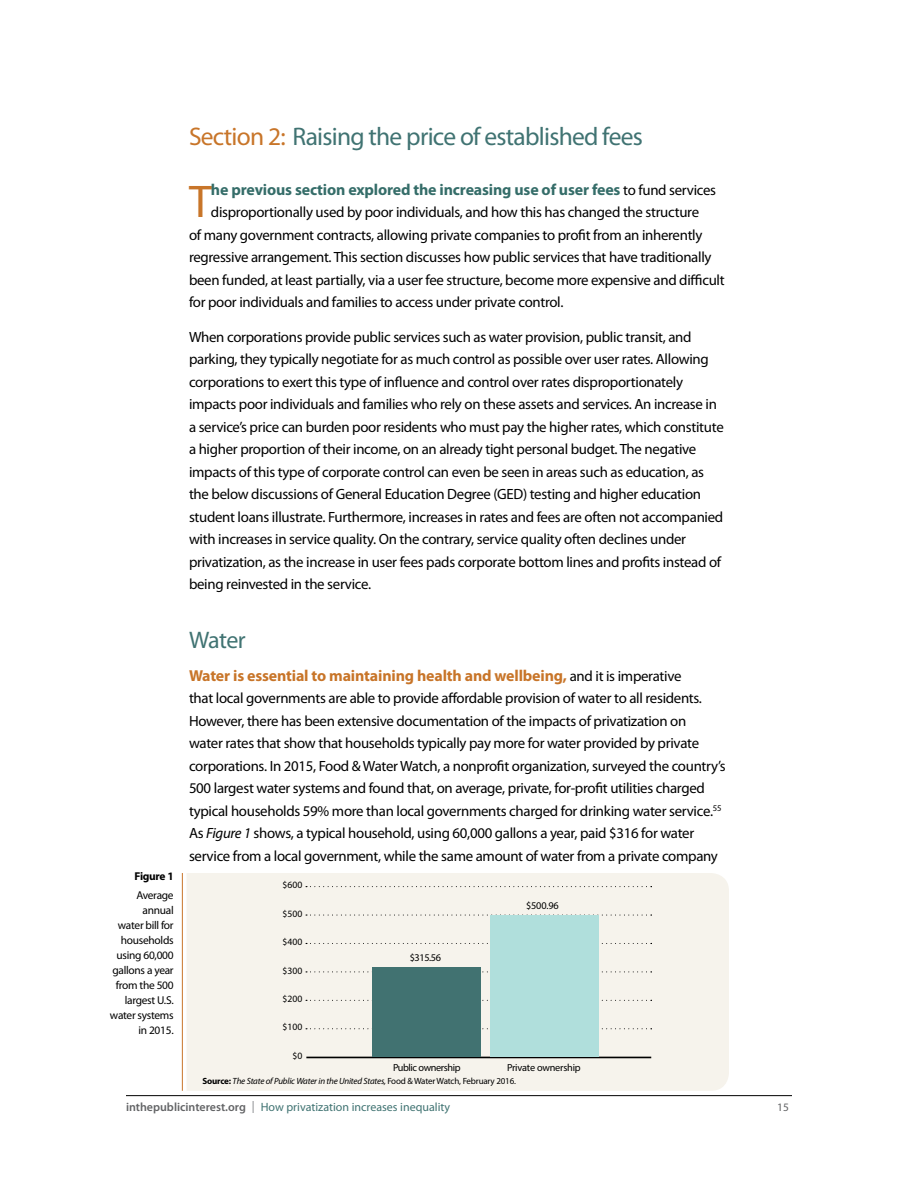
<style>
.page{position:relative;width:918px;height:1188px;background:#fff}
.page>*{position:absolute;margin:0;border:0;box-sizing:border-box;transform-origin:0 0}
.Main_body___1{font:46.05px "Myriad Pro";color:#c87529}
.Section_heading{font:25.5px "Myriad Pro";letter-spacing:-.03em;color:#407372}
.Heading_1{font:24px "Myriad Pro";letter-spacing:-.025em;color:#407372}
.Main_body___1-2{font:700 15.9px "Myriad Pro";letter-spacing:-.01em;color:#356d69}
.Main_body{font:700 15.9px "Myriad Pro";letter-spacing:-.01em;color:#c87529}
.Main_body-2{font:14.85px/22.5px "Myriad Pro";letter-spacing:-.02em;color:#000}
.Main_body___1-3{font:14.85px/22.5px "Myriad Pro";letter-spacing:-.02em;color:#000}
.t1{font:12px "Myriad Pro";color:#407372}
.Figure_descr{font:11.4px/15px "Myriad Pro";letter-spacing:-.025em;color:#000;text-align:right}
.Figure_title{font:700 11.4px "Myriad Pro";letter-spacing:-.025em;color:#000}
.t2{font:11.4px "Myriad Pro";color:#636466}
.t3{font:10.2px "Myriad Pro";letter-spacing:-.035em;color:#000}
.t4{font:9.75px "Myriad Pro";color:#000}
.Main_body-3{font:italic 9px "Myriad Pro";letter-spacing:-.02em;color:#000}
.s1{color:#c87529}
.s2{font-weight:400;font-size:14.85px;color:#000}
.s3{font-style:italic}
.s4{font-weight:700;font-style:normal}
.s5{font-style:normal}
.s6{font-weight:600;color:#636466}
.s7{color:#808285}
</style>
<div class="page">
<hr style="left:126px;top:1095px;width:666px;height:1px;background:#000">
<div style="left:187px;top:873px;width:542px;height:218px;background:#f6f3ec"></div>
<hr style="left:306px;top:1057px;width:345px;height:1px;background:#000">
<svg style="left:306px;top:1028px;width:346px;height:1px"></svg>
<svg style="left:306px;top:1000px;width:346px;height:1px"></svg>
<svg style="left:306px;top:971px;width:346px;height:1px"></svg>
<svg style="left:306px;top:943px;width:346px;height:1px"></svg>
<svg style="left:306px;top:914px;width:346px;height:2px"></svg>
<svg style="left:306px;top:886px;width:346px;height:1px"></svg>
<div style="left:490px;top:915px;width:108px;height:142px;background:#b0dfdc"></div>
<div style="left:373px;top:967px;width:108px;height:90px;background:#417271"></div>
<hr style="left:182px;top:873px;width:1px;height:218px;background:#c87529">
<p class="Figure_title" style="left:135px;top:868px;width:41px">Figure 1</p>
<p class="Figure_descr" style="left:110px;top:888px;width:65px">Average annual<br>water bill for households using 60,000 gallons a year from the 500 largest U.S. water systems in 2015.</p>
<p class="Section_heading" style="left:189px;top:121px;width:455px"><span class="s1">Section 2:</span> Raising the price of established fees</p>
<p class="Main_body___1" style="left:189px;top:173px;width:24px">T</p>
<p class="Main_body___1-2" style="left:211px;top:179px;width:507px">he previous section explored the increasing use of user fees <span class="s2">to fund services</span></p>
<p class="Main_body___1-3" style="left:189px;top:201px;width:537px;text-indent:22px">disproportionally used by poor individuals, and how this has changed the structure<br>of many government contracts, allowing private companies to profit from an inherently regressive arrangement. This section discusses how public services that have traditionally been funded, at least partially, via a user fee structure, become more expensive and difficult for poor individuals and families to access under private control.</p>
<p class="Main_body-2" style="left:189px;top:325px;width:536px">When corporations provide public services such as water provision, public transit, and parking, they typically negotiate for as much control as possible over user rates. Allowing corporations to exert this type of influence and control over rates disproportionately impacts poor individuals and families who rely on these assets and services. An increase in a service’s price can burden poor residents who must pay the higher rates, which constitute a higher proportion of their income, on an already tight personal budget. The negative impacts of this type of corporate control can even be seen in areas such as education, as the below discussions of General Education Degree (GED) testing and higher education student loans illustrate. Furthermore, increases in rates and fees are often not accompanied with increases in service quality. On the contrary, service quality often declines under privatization, as the increase in user fees pads corporate bottom lines and profits instead of being reinvested in the service.</p>
<p class="Heading_1" style="left:189px;top:625px;width:58px">Water</p>
<p class="Main_body" style="left:189px;top:665px;width:494px">Water is essential to maintaining health and wellbeing, <span class="s2">and it is imperative</span></p>
<p class="Main_body-2" style="left:189px;top:687px;width:538px">that local governments are able to provide affordable provision of water to all residents.<br>However, there has been extensive documentation of the impacts of privatization on<br>water rates that show that households typically pay more for water provided by private corporations. In 2015, Food &amp; Water Watch, a nonprofit organization, surveyed the country’s 500 largest water systems and found that, on average, private, for-profit utilities charged typical households 59% more than local governments charged for drinking water service.<sup>55<br></sup>As <span class="s3">Figure 1</span> shows, a typical household, using 60,000 gallons a year, paid $316 for water service from a local government, while the same amount of water from a private company</p>
<p class="t4" style="left:283px;top:879px;width:21px">$600</p>
<p class="t4" style="left:283px;top:907px;width:21px">$500</p>
<p class="t4" style="left:283px;top:936px;width:21px">$400</p>
<p class="t4" style="left:283px;top:964px;width:21px">$300</p>
<p class="t4" style="left:283px;top:993px;width:21px">$200</p>
<p class="t4" style="left:283px;top:1021px;width:21px">$100</p>
<p class="t4" style="left:293px;top:1050px;width:11px">$0</p>
<p class="t3" style="left:410px;top:951px;width:33px">$315.56</p>
<p class="t3" style="left:526px;top:899px;width:34px">$500.96</p>
<p class="t3" style="left:393px;top:1061px;width:69px">Public ownership</p>
<p class="t3" style="left:507px;top:1061px;width:75px">Private ownership</p>
<p class="Main_body-3" style="left:202px;top:1075px;width:315px"><span class="s4">Source:</span> The State of Public Water in the United States, <span class="s5">Food &amp; Water Watch, February 2016.</span></p>
<p class="t1" style="left:126px;top:1099px;width:326px"><span class="s6">inthepublicinterest.org</span> <span class="s7">|</span> How privatization increases inequality</p>
<p class="t2" style="left:777px;top:1100px;width:13px">15</p>
</div>
